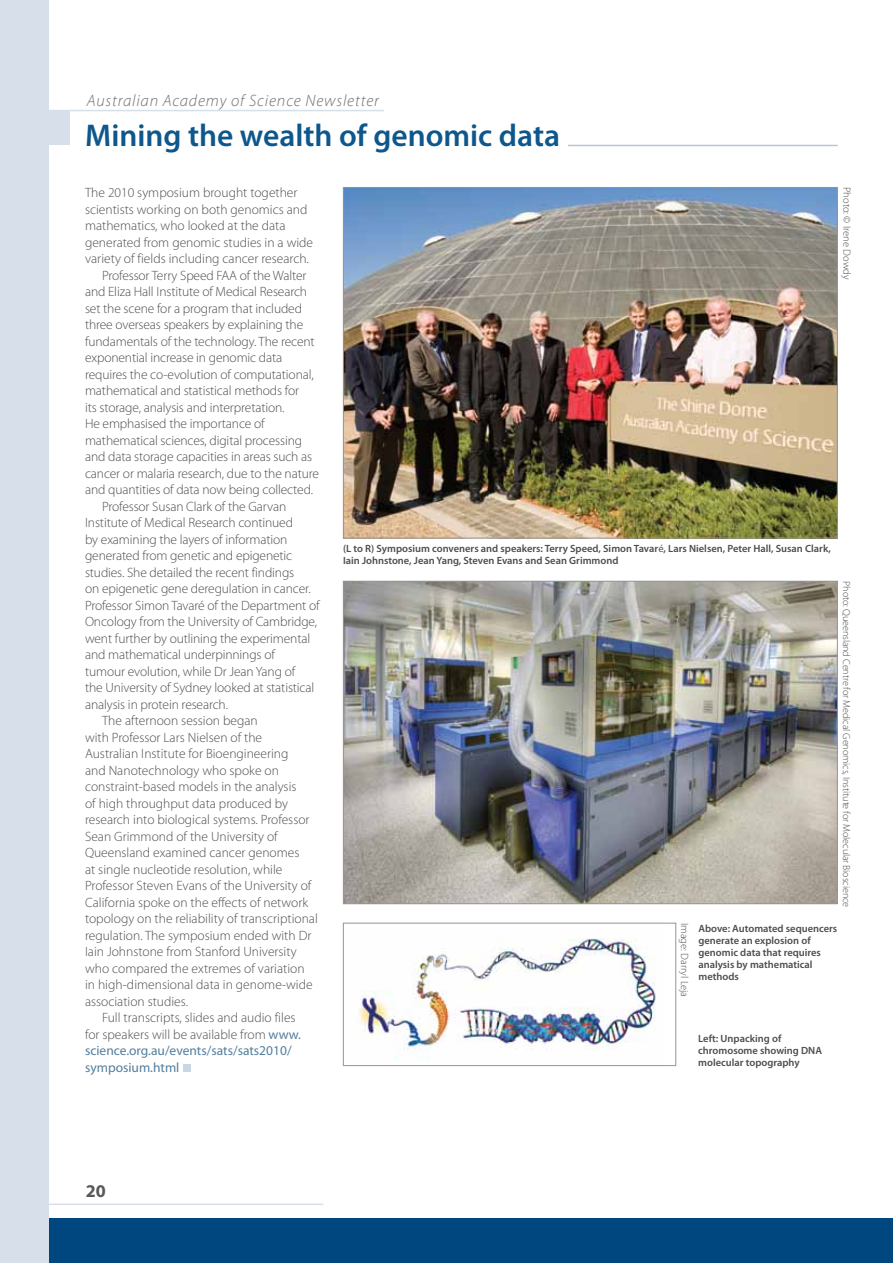
<style>
.page{position:relative;width:893px;height:1263px;background:#fff}
.page>*{position:absolute;margin:0;border:0;box-sizing:border-box;transform-origin:0 0}
.t1{font:600 31.5px "Myriad Pro";color:#0e578d}
.t2{font:700 18px "Myriad Pro";color:#58595b}
.t3{font:italic 300 16.5px "Myriad Pro";letter-spacing:.05em;color:#6d6e71}
.t4{font:300 13.5px "Myriad Pro";letter-spacing:-.01em;color:#4d4d4f}
.t5{font:13.5px "Myriad Pro";color:#527e9d}
.t6{font:600 10.5px/12px "Myriad Pro";color:#4d4d4f}
.t7{font:300 10.5px "Myriad Pro";color:#4d4d4f}
.t8{font:300 10.2px "Myriad Pro";letter-spacing:-.01em;color:#4d4d4f}
.s1{font-weight:400;color:#527e9d}
.s2{font-weight:400}
</style>
<div class="page">
<div style="left:0;top:0;width:49px;height:1263px;background:#d7e0ea"></div>
<hr style="left:37px;top:110px;width:347px;height:1px;background:#d7e0ea">
<hr style="left:41px;top:1203px;width:282px;height:2px;background:#d7e0ea">
<div style="left:50px;top:1219px;width:843px;height:44px;background:#00467f"></div>
<img style="left:345px;top:189px;width:491px;height:347px">
<img style="left:359px;top:938px;width:297px;height:121px">
<div style="left:343px;top:923px;width:333px;height:143px;border:1px solid #939598"></div>
<img style="left:345px;top:583px;width:491px;height:319px">
<div style="left:343px;top:581px;width:495px;height:323px;border:1px solid #939598"></div>
<div style="left:0;top:110px;width:70px;height:35px;background:#d7e0ea"></div>
<hr style="left:568px;top:145px;width:270px;height:1px;background:#b5c6d8">
<div style="left:183px;top:1064px;width:7px;height:7px;background:#cad6e3"></div>
<p class="t3" style="left:87px;top:91px;width:294px">Australian Academy of Science Newsletter</p>
<h1 class="t1" style="left:85px;top:116px;width:477px">Mining the wealth of genomic data</h1>
<p class="t4" style="left:85px;top:185px;width:214px">The 2010 symposium brought together</p>
<p class="t4" style="left:85px;top:201px;width:224px">scientists working on both genomics and</p>
<p class="t4" style="left:85px;top:218px;width:202px">mathematics, who looked at the data</p>
<p class="t4" style="left:85px;top:234px;width:230px">generated from genomic studies in a wide</p>
<p class="t4" style="left:85px;top:251px;width:225px">variety of fields including cancer research.</p>
<p class="t4" style="left:102px;top:267px;width:206px">Professor Terry Speed FAA of the Walter</p>
<p class="t4" style="left:85px;top:284px;width:224px">and Eliza Hall Institute of Medical Research</p>
<p class="t4" style="left:85px;top:300px;width:218px">set the scene for a program that included</p>
<p class="t4" style="left:85px;top:317px;width:220px">three overseas speakers by explaining the</p>
<p class="t4" style="left:85px;top:333px;width:231px">fundamentals of the technology. The recent</p>
<p class="t4" style="left:85px;top:350px;width:199px">exponential increase in genomic data</p>
<p class="t4" style="left:85px;top:366px;width:230px">requires the co-evolution of computational,</p>
<p class="t4" style="left:85px;top:383px;width:216px">mathematical and statistical methods for</p>
<p class="t4" style="left:85px;top:399px;width:201px">its storage, analysis and interpretation.</p>
<p class="t4" style="left:85px;top:416px;width:181px">He emphasised the importance of</p>
<p class="t4" style="left:85px;top:432px;width:219px">mathematical sciences, digital processing</p>
<p class="t4" style="left:85px;top:449px;width:229px">and data storage capacities in areas such as</p>
<p class="t4" style="left:85px;top:465px;width:235px">cancer or malaria research, due to the nature</p>
<p class="t4" style="left:85px;top:482px;width:230px">and quantities of data now being collected.</p>
<p class="t4" style="left:102px;top:498px;width:186px">Professor Susan Clark of the Garvan</p>
<p class="t4" style="left:85px;top:515px;width:210px">Institute of Medical Research continued</p>
<p class="t4" style="left:85px;top:531px;width:204px">by examining the layers of information</p>
<p class="t4" style="left:85px;top:548px;width:209px">generated from genetic and epigenetic</p>
<p class="t4" style="left:85px;top:564px;width:211px">studies. She detailed the recent findings</p>
<p class="t4" style="left:85px;top:581px;width:227px">on epigenetic gene deregulation in cancer.</p>
<p class="t4" style="left:85px;top:597px;width:236px">Professor Simon Tavaré of the Department of</p>
<p class="t4" style="left:85px;top:614px;width:234px">Oncology from the University of Cambridge,</p>
<p class="t4" style="left:85px;top:630px;width:227px">went further by outlining the experimental</p>
<p class="t4" style="left:85px;top:647px;width:191px">and mathematical underpinnings of</p>
<p class="t4" style="left:85px;top:663px;width:212px">tumour evolution, while Dr Jean Yang of</p>
<p class="t4" style="left:85px;top:679px;width:231px">the University of Sydney looked at statistical</p>
<p class="t4" style="left:85px;top:696px;width:145px">analysis in protein research.</p>
<p class="t4" style="left:102px;top:712px;width:157px">The afternoon session began</p>
<p class="t4" style="left:85px;top:729px;width:179px">with Professor Lars Nielsen of the</p>
<p class="t4" style="left:85px;top:745px;width:205px">Australian Institute for Bioengineering</p>
<p class="t4" style="left:85px;top:762px;width:195px">and Nanotechnology who spoke on</p>
<p class="t4" style="left:85px;top:778px;width:213px">constraint-based models in the analysis</p>
<p class="t4" style="left:85px;top:795px;width:205px">of high throughput data produced by</p>
<p class="t4" style="left:85px;top:811px;width:226px">research into biological systems. Professor</p>
<p class="t4" style="left:85px;top:828px;width:194px">Sean Grimmond of the University of</p>
<p class="t4" style="left:85px;top:844px;width:216px">Queensland examined cancer genomes</p>
<p class="t4" style="left:85px;top:861px;width:199px">at single nucleotide resolution, while</p>
<p class="t4" style="left:85px;top:877px;width:228px">Professor Steven Evans of the University of</p>
<p class="t4" style="left:85px;top:894px;width:225px">California spoke on the effects of network</p>
<p class="t4" style="left:85px;top:910px;width:234px">topology on the reliability of transcriptional</p>
<p class="t4" style="left:85px;top:927px;width:228px">regulation. The symposium ended with Dr</p>
<p class="t4" style="left:85px;top:943px;width:213px">Iain Johnstone from Stanford University</p>
<p class="t4" style="left:85px;top:960px;width:221px">who compared the extremes of variation</p>
<p class="t4" style="left:85px;top:976px;width:229px">in high-dimensional data in genome-wide</p>
<p class="t4" style="left:85px;top:993px;width:105px">association studies.</p>
<p class="t4" style="left:102px;top:1009px;width:195px">Full transcripts, slides and audio files</p>
<p class="t4" style="left:85px;top:1026px;width:217px">for speakers will be available from <span class="s1">www.</span></p>
<p class="t5" style="left:85px;top:1042px;width:208px">science.org.au/events/sats/sats2010/</p>
<p class="t5" style="left:85px;top:1059px;width:96px">symposium.html</p>
<p class="t7" style="left:853px;top:187px;width:94px;rotate:90deg">Photo: © Irene Dowdy</p>
<p class="t6" style="left:343px;top:542px;width:489px">(L to R) Symposium conveners and speakers: Terry Speed, Simon Tavar<span class="s2">é</span>, Lars Nielsen, Peter Hall, Susan Clark,<br>Iain Johnstone, Jean Yang, Steven Evans and Sean Grimmond</p>
<p class="t8" style="left:852px;top:581px;width:327px;rotate:90deg">Photo: Queensland Centre for Medical Genomics, Institute for Molecular Bioscience</p>
<p class="t7" style="left:691px;top:922px;width:76px;rotate:90deg">Image: Darryl Leja</p>
<p class="t6" style="left:698px;top:922px;width:140px">Above: Automated sequencers generate an explosion of genomic data that requires analysis by mathematical methods</p>
<p class="t6" style="left:698px;top:1032px;width:125px">Left: Unpacking of chromosome showing DNA molecular topography</p>
<h2 class="t2" style="left:86px;top:1179px;width:21px">20</h2>
</div>
